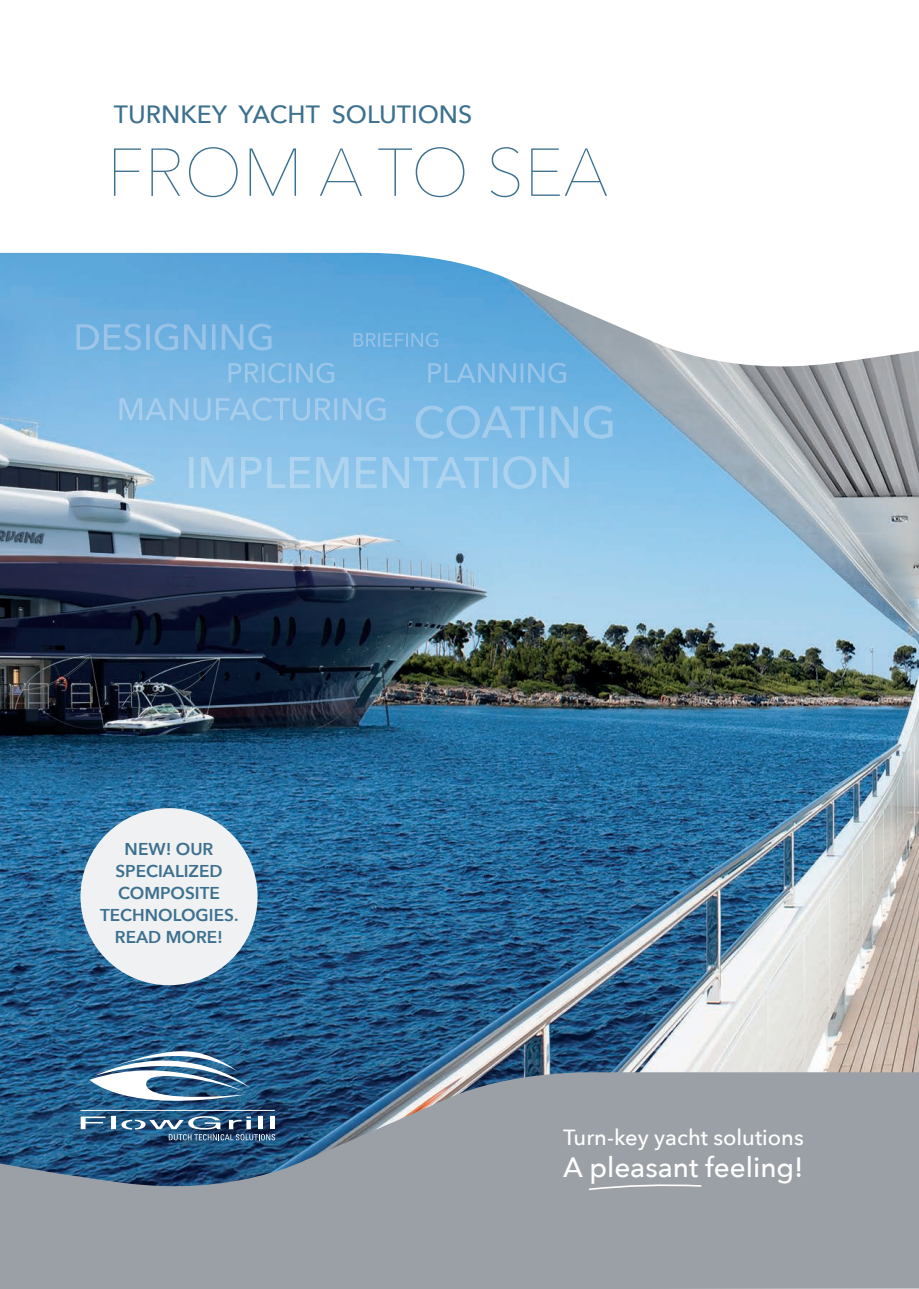
<style>
.page{position:relative;width:919px;height:1289px;background:#fff}
.page>*{position:absolute;margin:0;border:0;box-sizing:border-box;transform-origin:0 0}
.t1{font:200 66.9px "Avenir Next";color:#3c708f}
.t2{font:500 27.9px "Avenir Next";color:#fff}
.t3{font:500 24.9px "Avenir Next";color:#3c708f}
.t4{font:500 21.9px "Avenir Next";color:#fff}
.t5{font:600 17.1px/21.9px "Avenir Next";color:#3c708f;text-align:center}
</style>
<div class="page">
<img style="left:0;top:377px;width:918px;height:692px">
<svg style="left:0;top:1069px;width:918px;height:219px;background:#89949f"></svg>
<hr style="left:80px;top:1110px;width:195px;height:1px;background:#fff">
<svg style="left:81px;top:1035px;width:194px;height:105px;background:#487397"></svg>
<div style="left:258px;top:1116px;width:5px;height:13px;background:#fff"></div>
<hr style="left:271px;top:1116px;width:4px;height:13px;background:#fff">
<svg style="left:0;top:252px;width:918px;height:125px"></svg>
<img style="left:353px;top:333px;width:85px;height:14px">
<img style="left:76px;top:323px;width:195px;height:27px">
<img style="left:228px;top:363px;width:106px;height:20px">
<img style="left:428px;top:363px;width:138px;height:20px">
<img style="left:119px;top:397px;width:266px;height:24px">
<img style="left:415px;top:405px;width:197px;height:33px">
<img style="left:189px;top:456px;width:379px;height:33px">
<svg style="left:588px;top:1183px;width:113px;height:7px"></svg>
<div style="left:80px;top:808px;width:177px;height:177px;background:#f0f1f2;border-radius:50%"></div>
<h3 class="t3" style="left:114px;top:93px;width:360px">TURNKEY YACHT SOLUTIONS</h3>
<h1 class="t1" style="left:107px;top:116px;width:503px">FROM A TO SEA</h1>
<p class="t5" style="left:100px;top:838px;width:140px">NEW! OUR<br>SPECIALIZED<br>COMPOSITE<br>TECHNOLOGIES.<br>READ MORE!</p>
<p class="t4" style="left:563px;top:1118px;width:242px">Turn-key yacht solutions</p>
<h2 class="t2" style="left:563px;top:1143px;width:242px">A pleasant feeling!</h2>
</div>
